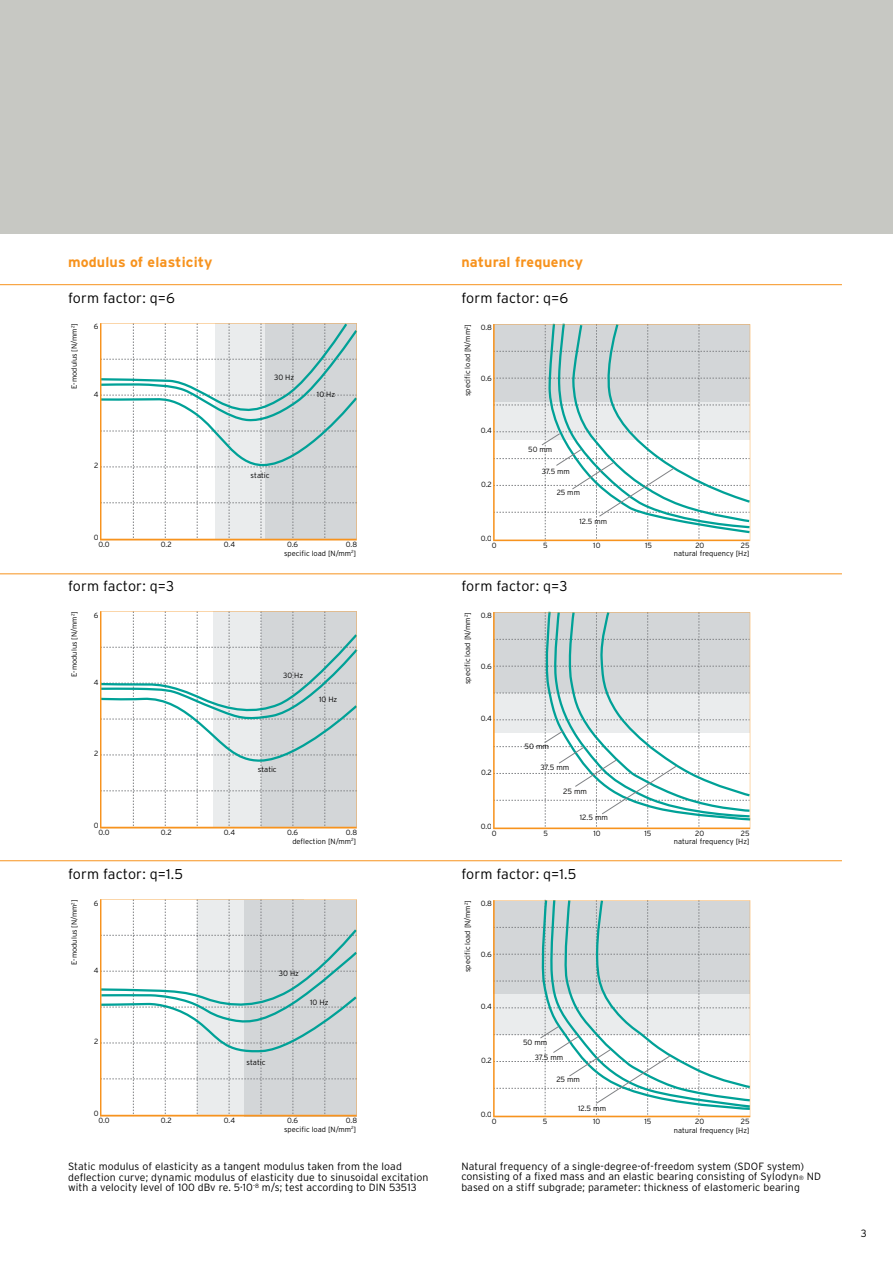
<style>
.page{position:relative;width:893px;height:1263px;background:#fff}
.page>*{position:absolute;margin:0;border:0;box-sizing:border-box;transform-origin:0 0}
.t1{font:300 14.25px "Interstate";letter-spacing:.01em;color:#000}
.t2{font:700 14.25px "Interstate";letter-spacing:.01em;color:#f7931e}
.t3{font:300 10.5px/10.5px "Interstate";letter-spacing:.01em;color:#000}
.t4{font:300 7.65px/14.2px "Interstate";letter-spacing:-.005em;color:#000}
.t5{font:300 7.5px/8.4px "Interstate";color:#000;text-align:right}
.s1{font-size:6.15px}
</style>
<div class="page">
<div style="left:0;top:0;width:893px;height:234px;background:#c7c8c3"></div>
<svg style="left:100px;top:323px;width:256px;height:217px"></svg>
<svg style="left:100px;top:611px;width:256px;height:217px"></svg>
<svg style="left:100px;top:899px;width:257px;height:217px"></svg>
<svg style="left:493px;top:323px;width:258px;height:218px"></svg>
<svg style="left:493px;top:612px;width:257px;height:217px"></svg>
<svg style="left:493px;top:899px;width:258px;height:218px"></svg>
<hr style="left:0;top:573px;width:842px;height:1px;background:#f7931e">
<hr style="left:0;top:860px;width:842px;height:1px;background:#f7931e">
<hr style="left:0;top:284px;width:842px;height:1px;background:#f7931e">
<h1 class="t2" style="left:68px;top:254px;width:146px">modulus of elasticity</h1>
<h1 class="t2" style="left:461px;top:254px;width:123px">natural frequency</h1>
<h1 class="t1" style="left:68px;top:290px;width:108px">form factor: q=6</h1>
<p class="t5" style="left:70px;top:389px;width:67px;rotate:-90deg">E-modulus [N/mm<sup>2</sup>]</p>
<p class="t5" style="left:94px;top:323px;width:6px">6</p>
<p class="t5" style="left:94px;top:390px;width:6px">4</p>
<p class="t5" style="left:94px;top:461px;width:6px">2</p>
<p class="t5" style="left:94px;top:533px;width:6px">0</p>
<p class="t4" style="left:274px;top:370px;width:22px">30 Hz</p>
<p class="t4" style="left:317px;top:387px;width:20px">10 Hz</p>
<p class="t4" style="left:251px;top:468px;width:20px">static</p>
<p class="t5" style="left:99px;top:540px;width:13px">0.0</p>
<p class="t5" style="left:161px;top:540px;width:12px">0.2</p>
<p class="t5" style="left:224px;top:540px;width:13px">0.4</p>
<p class="t5" style="left:287px;top:540px;width:13px">0.6</p>
<p class="t5" style="left:346px;top:540px;width:13px">0.8</p>
<p class="t5" style="left:284px;top:549px;width:74px">specific load [N/mm<sup>2</sup>]</p>
<h1 class="t1" style="left:68px;top:578px;width:108px">form factor: q=3</h1>
<p class="t5" style="left:70px;top:677px;width:67px;rotate:-90deg">E-modulus [N/mm<sup>2</sup>]</p>
<p class="t5" style="left:94px;top:611px;width:6px">6</p>
<p class="t5" style="left:94px;top:678px;width:6px">4</p>
<p class="t5" style="left:94px;top:749px;width:6px">2</p>
<p class="t5" style="left:94px;top:821px;width:6px">0</p>
<p class="t4" style="left:283px;top:668px;width:21px">30 Hz</p>
<p class="t4" style="left:319px;top:692px;width:20px">10 Hz</p>
<p class="t4" style="left:258px;top:762px;width:20px">static</p>
<p class="t5" style="left:99px;top:828px;width:13px">0.0</p>
<p class="t5" style="left:161px;top:828px;width:12px">0.2</p>
<p class="t5" style="left:224px;top:828px;width:13px">0.4</p>
<p class="t5" style="left:287px;top:828px;width:13px">0.6</p>
<p class="t5" style="left:346px;top:828px;width:13px">0.8</p>
<p class="t5" style="left:292px;top:837px;width:65px">deflection [N/mm<sup>2</sup>]</p>
<h1 class="t1" style="left:68px;top:866px;width:116px">form factor: q=1.5</h1>
<p class="t5" style="left:70px;top:965px;width:67px;rotate:-90deg">E-modulus [N/mm<sup>2</sup>]</p>
<p class="t5" style="left:94px;top:899px;width:6px">6</p>
<p class="t5" style="left:94px;top:966px;width:6px">4</p>
<p class="t5" style="left:94px;top:1037px;width:6px">2</p>
<p class="t5" style="left:94px;top:1109px;width:6px">0</p>
<p class="t5" style="left:99px;top:1116px;width:13px">0.0</p>
<p class="t4" style="left:279px;top:966px;width:22px">30 Hz</p>
<p class="t4" style="left:310px;top:995px;width:20px">10 Hz</p>
<p class="t4" style="left:247px;top:1055px;width:20px">static</p>
<p class="t5" style="left:161px;top:1116px;width:12px">0.2</p>
<p class="t5" style="left:224px;top:1116px;width:13px">0.4</p>
<p class="t5" style="left:287px;top:1116px;width:13px">0.6</p>
<p class="t5" style="left:346px;top:1116px;width:13px">0.8</p>
<p class="t5" style="left:284px;top:1125px;width:74px">specific load [N/mm<sup>2</sup>]</p>
<h1 class="t1" style="left:461px;top:290px;width:108px">form factor: q=6</h1>
<p class="t5" style="left:463px;top:396px;width:74px;rotate:-90deg">specific load [N/mm<sup>2</sup>]</p>
<p class="t5" style="left:481px;top:323px;width:13px">0.8</p>
<p class="t5" style="left:481px;top:374px;width:13px">0.6</p>
<p class="t5" style="left:481px;top:426px;width:13px">0.4</p>
<p class="t5" style="left:481px;top:480px;width:12px">0.2</p>
<p class="t5" style="left:528px;top:445px;width:26px">50 mm</p>
<p class="t5" style="left:542px;top:467px;width:30px">37.5 mm</p>
<p class="t5" style="left:557px;top:488px;width:25px">25 mm</p>
<p class="t5" style="left:579px;top:517px;width:29px">12.5 mm</p>
<p class="t5" style="left:481px;top:534px;width:13px">0.0</p>
<p class="t5" style="left:593px;top:541px;width:9px">10</p>
<p class="t5" style="left:645px;top:541px;width:8px">15</p>
<p class="t5" style="left:695px;top:541px;width:10px">20</p>
<p class="t5" style="left:492px;top:541px;width:6px">0</p>
<p class="t5" style="left:543px;top:541px;width:6px">5</p>
<p class="t5" style="left:674px;top:541px;width:77px">25<br>natural frequency [Hz]</p>
<h1 class="t1" style="left:461px;top:578px;width:108px">form factor: q=3</h1>
<p class="t5" style="left:463px;top:684px;width:74px;rotate:-90deg">specific load [N/mm<sup>2</sup>]</p>
<p class="t5" style="left:481px;top:611px;width:13px">0.8</p>
<p class="t5" style="left:481px;top:662px;width:13px">0.6</p>
<p class="t5" style="left:481px;top:714px;width:13px">0.4</p>
<p class="t5" style="left:481px;top:768px;width:12px">0.2</p>
<p class="t4" style="left:525px;top:739px;width:26px">50 mm</p>
<p class="t4" style="left:541px;top:760px;width:30px">37.5 mm</p>
<p class="t4" style="left:563px;top:784px;width:25px">25 mm</p>
<p class="t4" style="left:580px;top:810px;width:30px">12.5 mm</p>
<p class="t5" style="left:481px;top:822px;width:13px">0.0</p>
<p class="t5" style="left:492px;top:829px;width:6px">0</p>
<p class="t5" style="left:544px;top:829px;width:6px">5</p>
<p class="t5" style="left:674px;top:829px;width:77px">25<br>natural frequency [Hz]</p>
<p class="t5" style="left:593px;top:829px;width:9px">10</p>
<p class="t5" style="left:644px;top:829px;width:8px">15</p>
<p class="t5" style="left:695px;top:829px;width:10px">20</p>
<h1 class="t1" style="left:461px;top:866px;width:116px">form factor: q=1.5</h1>
<p class="t5" style="left:463px;top:972px;width:74px;rotate:-90deg">specific load [N/mm<sup>2</sup>]</p>
<p class="t5" style="left:481px;top:899px;width:13px">0.8</p>
<p class="t5" style="left:481px;top:950px;width:13px">0.6</p>
<p class="t5" style="left:481px;top:1002px;width:13px">0.4</p>
<p class="t5" style="left:481px;top:1056px;width:12px">0.2</p>
<p class="t4" style="left:535px;top:1035px;width:30px;text-indent:-12px">50 mm<br>37.5 mm</p>
<p class="t4" style="left:556px;top:1072px;width:25px">25 mm</p>
<p class="t4" style="left:578px;top:1101px;width:30px">12.5 mm</p>
<p class="t5" style="left:481px;top:1110px;width:13px">0.0</p>
<p class="t5" style="left:492px;top:1117px;width:6px">0</p>
<p class="t5" style="left:543px;top:1117px;width:6px">5</p>
<p class="t5" style="left:674px;top:1117px;width:77px">25<br>natural frequency [Hz]</p>
<p class="t5" style="left:593px;top:1117px;width:9px">10</p>
<p class="t5" style="left:644px;top:1117px;width:8px">15</p>
<p class="t5" style="left:695px;top:1117px;width:10px">20</p>
<p class="t3" style="left:68px;top:1161px;width:362px">Static modulus of elasticity as a tangent modulus taken from the load deflection curve; dynamic modulus of elasticity due to sinusoidal excitation with a velocity level of 100 dBv re. 5·10<sup>-8</sup> m/s; test according to DIN 53513</p>
<p class="t3" style="left:461px;top:1161px;width:361px">Natural frequency of a single-degree-of-freedom system (SDOF system) consisting of a fixed mass and an elastic bearing consisting of Sylodyn<span class="s1">®</span> ND based on a stiff subgrade; parameter: thickness of elastomeric bearing</p>
<p class="t3" style="left:861px;top:1228px;width:7px">3</p>
</div>
